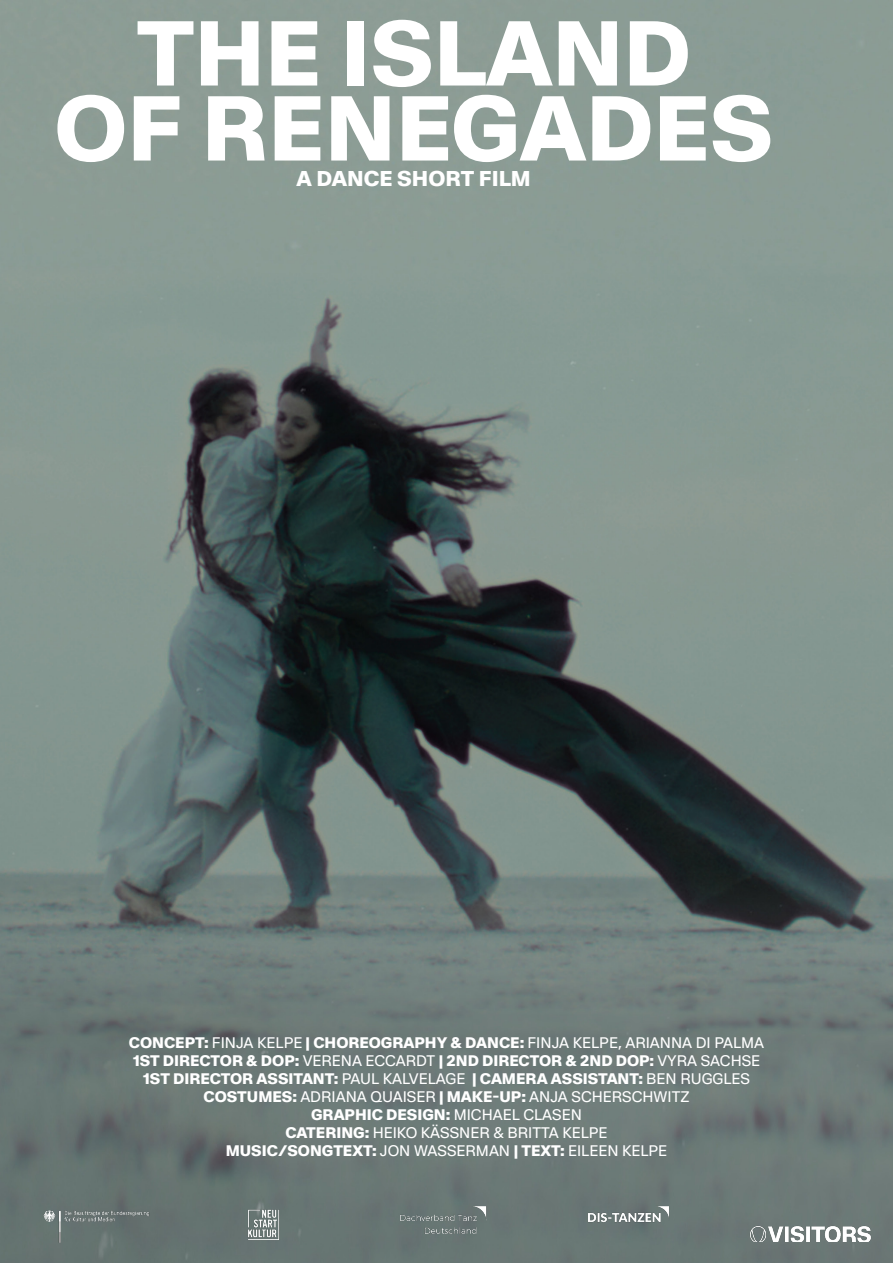
<style>
.page{position:relative;width:893px;height:1263px;background:#fff}
.page>*{position:absolute;margin:0;border:0;box-sizing:border-box;transform-origin:0 0}
.t1{font:90px/75px "Waldenburg Schwer";color:#fff;text-align:center}
.Subtitle{font:21px "Waldenburg Schwer";color:#fff}
.Subtitle-2{font:15px/18px "Waldenburg";color:#fff;text-align:center}
.s1{font-family:"Waldenburg Schwer"}
</style>
<div class="page">
<img style="left:0;top:0;width:893px;height:1263px">
<img style="left:750px;top:1225px;width:122px;height:17px">
<img style="left:21px;top:1148px;width:149px;height:115px">
<div style="left:347px;top:1148px;width:148px;height:115px;background:#697774"></div>
<div style="left:527px;top:1148px;width:149px;height:115px;background:#6a7775"></div>
<img style="left:230px;top:1148px;width:86px;height:115px">
<p class="t1" style="left:54px;top:13px;width:720px">THE ISLAND<br>OF RENEGADES</p>
<p class="Subtitle" style="left:297px;top:164px;width:236px">A DANCE SHORT FILM</p>
<p class="Subtitle-2" style="left:129px;top:1033px;width:637px"><span class="s1">CONCEPT:</span> FINJA KELPE <span class="s1">| CHOREOGRAPHY &amp; DANCE:</span> FINJA KELPE, ARIANNA DI PALMA <span class="s1">1ST DIRECTOR &amp; DOP:</span> VERENA ECCARDT <span class="s1">| 2ND DIRECTOR &amp; 2ND DOP:</span> VYRA SACHSE <span class="s1">1ST DIRECTOR ASSITANT:</span> PAUL KALVELAGE <span class="s1">| CAMERA ASSISTANT:</span> BEN RUGGLES <span class="s1">COSTUMES:</span> ADRIANA QUAISER <span class="s1">| MAKE-UP:</span> ANJA SCHERSCHWITZ<br><span class="s1">GRAPHIC DESIGN:</span> MICHAEL CLASEN<br><span class="s1">CATERING:</span> HEIKO KÄSSNER &amp; BRITTA KELPE</p>
<p class="Subtitle-2" style="left:226px;top:1141px;width:443px"><span class="s1">MUSIC/SONGTEXT:</span> JON WASSERMAN <span class="s1">| TEXT:</span> EILEEN KELPE</p>
</div>
